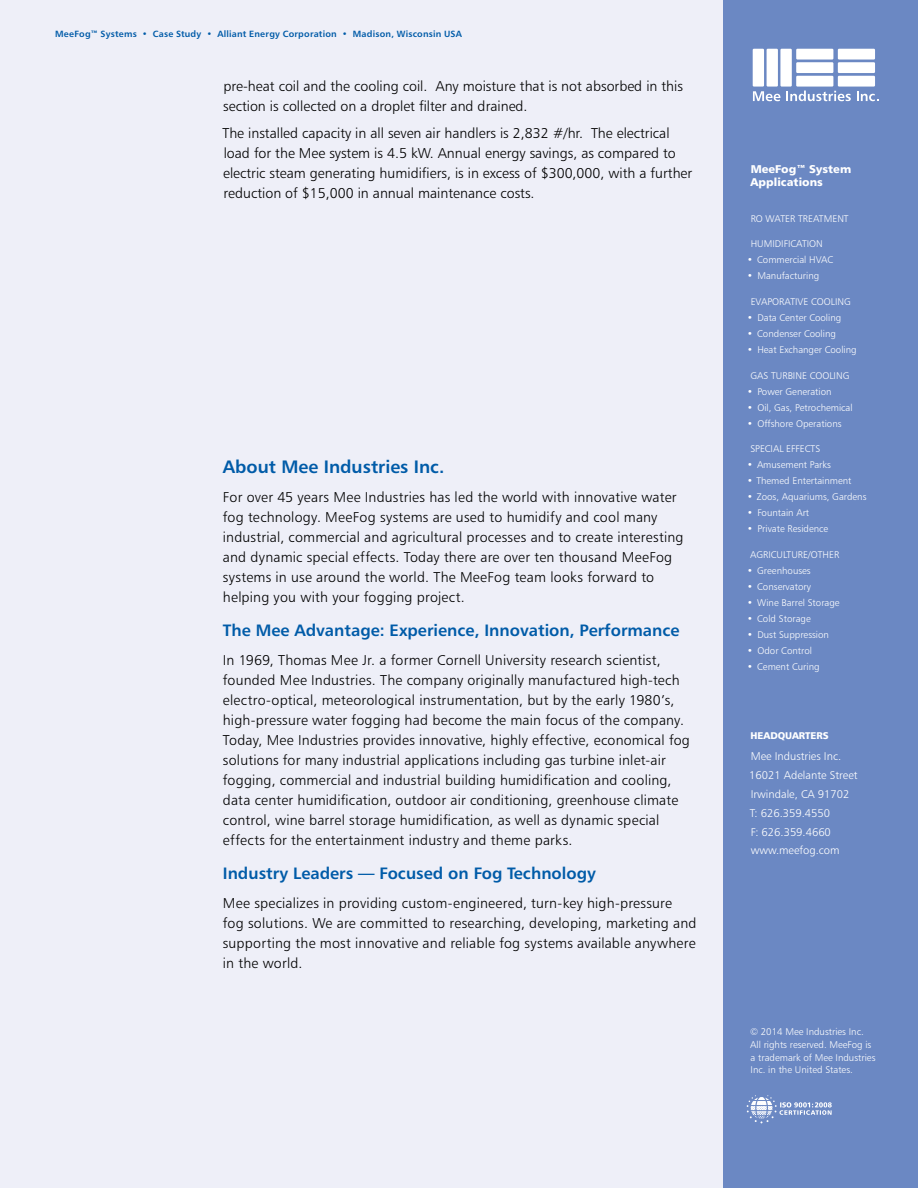
<style>
.page{position:relative;width:918px;height:1188px;background:#eeeff8}
.page>*{position:absolute;margin:0;border:0;box-sizing:border-box;transform-origin:0 0}
.t1{font:18px "Humanist 777 BT Bold B";color:#005ba8}
.t2{font:16.5px "Humanist 777 BT Bold B";color:#005ba8}
.t3{font:14.25px/20px "Humanist 777 BT Light B";letter-spacing:.01em;color:#000}
.t4{font:11.25px/18.8px "Humanist 777 BT Light B";color:#fff}
.t5{font:11.25px/12.8px "Humanist 777 BT Black B";color:#fff}
.t6{font:9.75px/12.8px "Humanist 777 BT Light B";color:#fff}
.t7{font:9.75px "Humanist 777 BT Black B";letter-spacing:-.005em;color:#fff}
.t8{font:9px "Humanist 777 BT Bold B";letter-spacing:.025em;color:#005ba8}
</style>
<div class="page">
<div style="left:724px;top:0;width:194px;height:1188px;background:#6b88c3"></div>
<svg style="left:747px;top:1095px;width:85px;height:28px"></svg>
<div style="left:796px;top:76px;width:37px;height:11px;background:#fff"></div>
<div style="left:796px;top:62px;width:37px;height:11px;background:#fff"></div>
<div style="left:796px;top:49px;width:37px;height:11px;background:#fff"></div>
<div style="left:838px;top:76px;width:37px;height:11px;background:#fff"></div>
<div style="left:838px;top:62px;width:37px;height:11px;background:#fff"></div>
<div style="left:838px;top:49px;width:37px;height:11px;background:#fff"></div>
<svg style="left:753px;top:91px;width:27px;height:10px"></svg>
<svg style="left:786px;top:91px;width:65px;height:10px"></svg>
<svg style="left:857px;top:91px;width:22px;height:10px"></svg>
<div style="left:753px;top:49px;width:11px;height:38px;background:#fff"></div>
<div style="left:767px;top:49px;width:11px;height:38px;background:#fff"></div>
<div style="left:780px;top:49px;width:12px;height:38px;background:#fff"></div>
<p class="t8" style="left:55px;top:28px;width:408px">MeeFog™ Systems • Case Study • Alliant Energy Corporation • Madison, Wisconsin USA</p>
<p class="t3" style="left:223px;top:76px;width:461px">pre-heat coil and the cooling coil. Any moisture that is not absorbed in this section is collected on a droplet filter and drained.</p>
<p class="t3" style="left:222px;top:123px;width:471px">The installed capacity in all seven air handlers is 2,832 #/hr. The electrical load for the Mee system is 4.5 kW. Annual energy savings, as compared to electric steam generating humidifiers, is in excess of $300,000, with a further reduction of $15,000 in annual maintenance costs.</p>
<p class="t1" style="left:223px;top:455px;width:223px">About Mee Industries Inc.</p>
<p class="t3" style="left:223px;top:487px;width:462px">For over 45 years Mee Industries has led the world with innovative water fog technology. MeeFog systems are used to humidify and cool many industrial, commercial and agricultural processes and to create interesting and dynamic special effects. Today there are over ten thousand MeeFog systems in use around the world. The MeeFog team looks forward to helping you with your fogging project.</p>
<p class="t2" style="left:223px;top:620px;width:458px">The Mee Advantage: Experience, Innovation, Performance</p>
<p class="t3" style="left:223px;top:650px;width:469px">In 1969, Thomas Mee Jr. a former Cornell University research scientist, founded Mee Industries. The company originally manufactured high-tech electro-optical, meteorological instrumentation, but by the early 1980’s, high-pressure water fogging had become the main focus of the company.<br>Today, Mee Industries provides innovative, highly effective, economical fog solutions for many industrial applications including gas turbine inlet-air fogging, commercial and industrial building humidification and cooling, data center humidification, outdoor air conditioning, greenhouse climate control, wine barrel storage humidification, as well as dynamic special effects for the entertainment industry and theme parks.</p>
<p class="t2" style="left:223px;top:863px;width:374px">Industry Leaders — Focused on Fog Technology</p>
<p class="t3" style="left:223px;top:893px;width:475px">Mee specializes in providing custom-engineered, turn-key high-pressure fog solutions. We are committed to researching, developing, marketing and supporting the most innovative and reliable fog systems available anywhere in the world.</p>
<p class="t5" style="left:751px;top:162px;width:102px">MeeFog™ System<br>Applications</p>
<p class="t6" style="left:751px;top:212px;width:100px">RO WATER TREATMENT</p>
<p class="t6" style="left:751px;top:238px;width:74px">HUMIDIFICATION</p>
<p class="t6" style="left:747px;top:254px;width:87px">• Commercial HVAC</p>
<p class="t6" style="left:747px;top:270px;width:74px">• Manufacturing</p>
<p class="t6" style="left:751px;top:295px;width:102px">EVAPORATIVE COOLING</p>
<p class="t6" style="left:747px;top:311px;width:96px">• Data Center Cooling</p>
<p class="t6" style="left:747px;top:327px;width:90px">• Condenser Cooling</p>
<p class="t6" style="left:747px;top:343px;width:111px">• Heat Exchanger Cooling</p>
<p class="t6" style="left:751px;top:369px;width:100px">GAS TURBINE COOLING</p>
<p class="t6" style="left:747px;top:385px;width:86px">• Power Generation</p>
<p class="t6" style="left:747px;top:401px;width:107px">• Oil, Gas, Petrochemical</p>
<p class="t6" style="left:747px;top:417px;width:96px">• Offshore Operations</p>
<p class="t6" style="left:750px;top:443px;width:71px">SPECIAL EFFECTS</p>
<p class="t6" style="left:747px;top:459px;width:85px">• Amusement Parks</p>
<p class="t6" style="left:747px;top:475px;width:106px">• Themed Entertainment</p>
<p class="t6" style="left:747px;top:491px;width:121px">• Zoos, Aquariums, Gardens</p>
<p class="t6" style="left:747px;top:507px;width:63px">• Fountain Art</p>
<p class="t6" style="left:747px;top:523px;width:82px">• Private Residence</p>
<p class="t6" style="left:750px;top:548px;width:91px">AGRICULTURE/OTHER</p>
<p class="t6" style="left:747px;top:564px;width:65px">• Greenhouses</p>
<p class="t6" style="left:747px;top:580px;width:65px">• Conservatory</p>
<p class="t6" style="left:747px;top:596px;width:94px">• Wine Barrel Storage</p>
<p class="t6" style="left:747px;top:612px;width:65px">• Cold Storage</p>
<p class="t6" style="left:747px;top:628px;width:83px">• Dust Suppression</p>
<p class="t6" style="left:747px;top:644px;width:66px">• Odor Control</p>
<p class="t6" style="left:747px;top:660px;width:74px">• Cement Curing</p>
<p class="t7" style="left:751px;top:730px;width:80px">HEADQUARTERS</p>
<p class="t4" style="left:749px;top:747px;width:110px">Mee Industries Inc.<br>16021 Adelante Street<br>Irwindale, CA 91702<br>T: 626.359.4550<br>F: 626.359.4660 www.meefog.com</p>
<p class="t6" style="left:750px;top:1025px;width:127px">© 2014 Mee Industries Inc.<br>All rights reserved. MeeFog is a trademark of Mee Industries<br>Inc. in the United States.</p>
</div>
